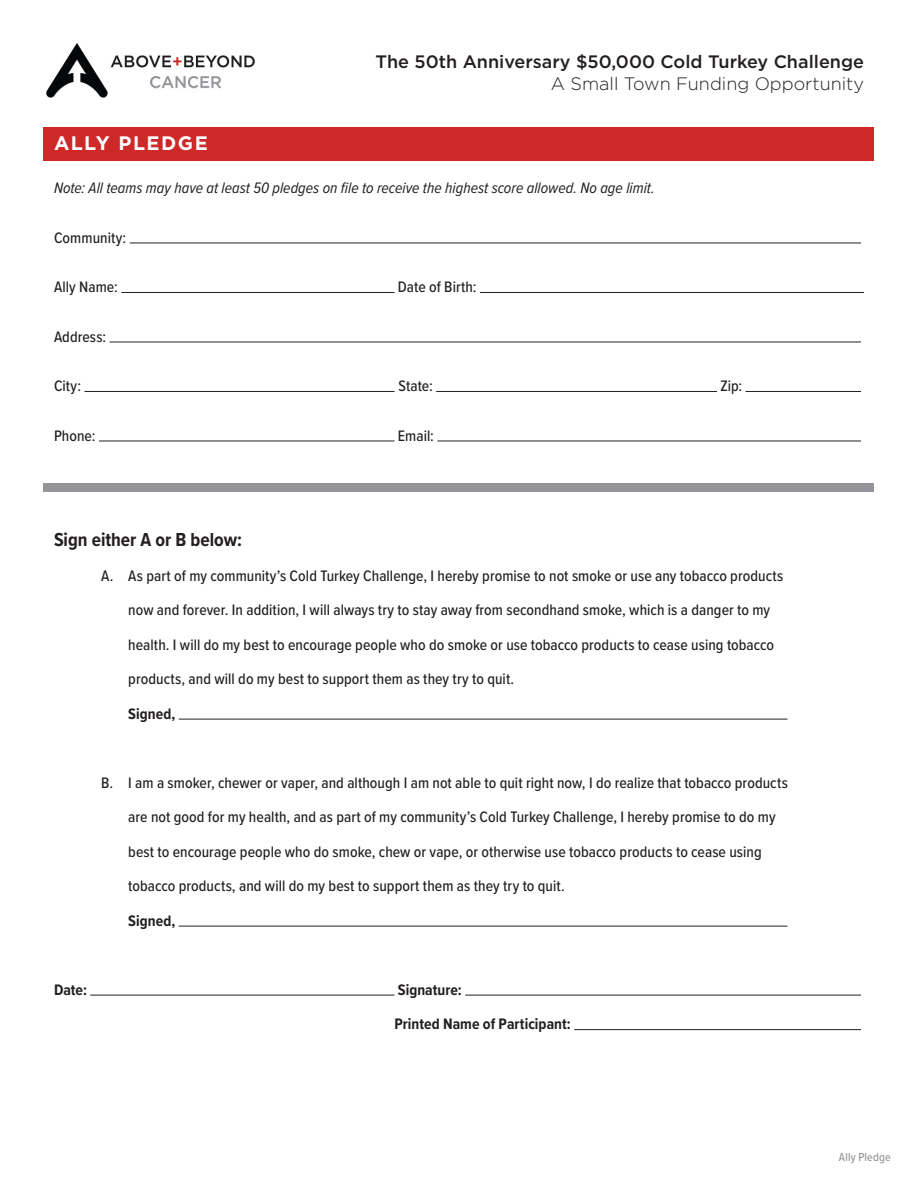
<style>
.page{position:relative;width:918px;height:1188px;background:#fff}
.page>*{position:absolute;margin:0;border:0;box-sizing:border-box;transform-origin:0 0}
.t1{font:700 19.5px "Proxima Nova Cond";color:#231f20}
.t2{font:700 19.5px "Gotham";letter-spacing:.075em;color:#fff}
.t3{font:500 18px "Gotham";color:#231f20}
.t4{font:300 18px "Gotham";color:#231f20}
.t5{font:500 15.75px/34.5px "Proxima Nova Cond";letter-spacing:.005em;color:#231f20}
.t6{font:italic 15.75px "Proxima Nova Cond";color:#231f20}
.t7{font:700 15.75px "Proxima Nova Cond";letter-spacing:.005em;color:#231f20}
.t8{font:500 12px "Proxima Nova Cond";letter-spacing:.015em;color:#939598}
.s1{font-weight:700}
</style>
<div class="page">
<div style="left:44px;top:127px;width:830px;height:34px;background:#ce2928"></div>
<div style="left:44px;top:483px;width:830px;height:9px;background:#939598"></div>
<hr style="left:130px;top:243px;width:731px;height:1px;background:#231f20">
<hr style="left:121px;top:292px;width:273px;height:1px;background:#231f20">
<hr style="left:480px;top:292px;width:384px;height:1px;background:#231f20">
<hr style="left:110px;top:342px;width:751px;height:1px;background:#231f20">
<hr style="left:84px;top:391px;width:311px;height:1px;background:#231f20">
<hr style="left:436px;top:391px;width:281px;height:1px;background:#231f20">
<hr style="left:746px;top:391px;width:115px;height:1px;background:#231f20">
<hr style="left:99px;top:441px;width:296px;height:1px;background:#231f20">
<hr style="left:437px;top:441px;width:424px;height:1px;background:#231f20">
<hr style="left:179px;top:719px;width:609px;height:1px;background:#231f20">
<hr style="left:179px;top:926px;width:609px;height:1px;background:#231f20">
<hr style="left:90px;top:995px;width:305px;height:1px;background:#231f20">
<hr style="left:465px;top:995px;width:396px;height:1px;background:#231f20">
<hr style="left:574px;top:1029px;width:287px;height:1px;background:#231f20">
<img style="left:46px;top:43px;width:210px;height:54px">
<p class="t2" style="left:54px;top:131px;width:156px">ALLY PLEDGE</p>
<p class="t3" style="left:376px;top:50px;width:490px">The 50th Anniversary $50,000 Cold Turkey Challenge</p>
<p class="t4" style="left:551px;top:72px;width:315px">A Small Town Funding Opportunity</p>
<p class="t6" style="left:54px;top:176px;width:602px">Note: All teams may have at least 50 pledges on file to receive the highest score allowed. No age limit.</p>
<p class="t5" style="left:54px;top:220px;width:74px">Community:</p>
<p class="t5" style="left:54px;top:269px;width:65px">Ally Name:</p>
<p class="t5" style="left:398px;top:269px;width:80px">Date of Birth:</p>
<p class="t5" style="left:54px;top:319px;width:54px">Address:</p>
<p class="t5" style="left:54px;top:368px;width:29px">City:</p>
<p class="t5" style="left:399px;top:368px;width:36px">State:</p>
<p class="t5" style="left:720px;top:368px;width:23px">Zip:</p>
<p class="t5" style="left:54px;top:418px;width:43px">Phone:</p>
<p class="t5" style="left:398px;top:418px;width:38px">Email:</p>
<p class="t1" style="left:54px;top:525px;width:190px">Sign either A or B below:</p>
<p class="t5" style="left:128px;top:558px;width:657px;text-indent:-27px">A. As part of my community’s Cold Turkey Challenge, I hereby promise to not smoke or use any tobacco products now and forever. In addition, I will always try to stay away from secondhand smoke, which is a danger to my health. I will do my best to encourage people who do smoke or use tobacco products to cease using tobacco products, and will do my best to support them as they try to quit.<br><span class="s1">Signed,</span></p>
<p class="t5" style="left:128px;top:765px;width:661px;text-indent:-27px">B. I am a smoker, chewer or vaper, and although I am not able to quit right now, I do realize that tobacco products are not good for my health, and as part of my community’s Cold Turkey Challenge, I hereby promise to do my best to encourage people who do smoke, chew or vape, or otherwise use tobacco products to cease using tobacco products, and will do my best to support them as they try to quit.<br><span class="s1">Signed,</span></p>
<p class="t7" style="left:54px;top:978px;width:34px">Date:</p>
<p class="t7" style="left:398px;top:978px;width:66px">Signature:</p>
<p class="t7" style="left:394px;top:1012px;width:178px">Printed Name of Participant:</p>
<p class="t8" style="left:839px;top:1149px;width:54px">Ally Pledge</p>
</div>
